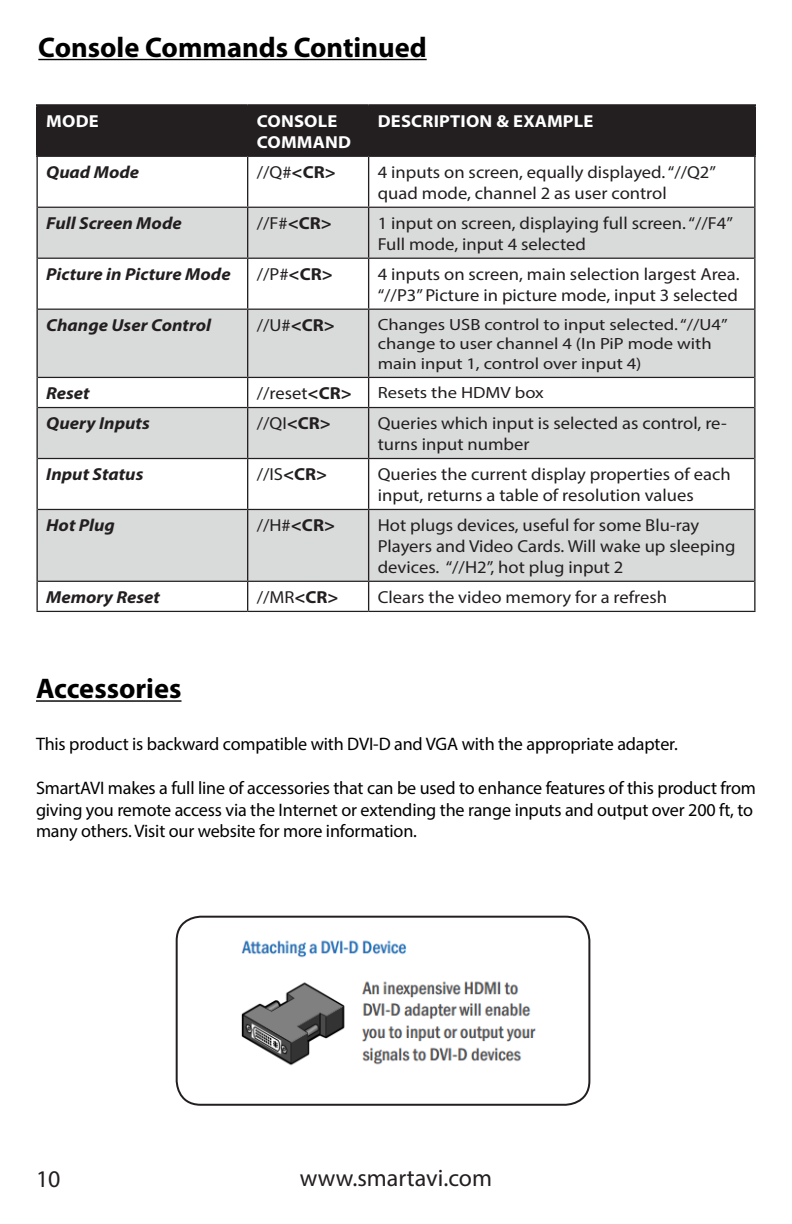
<style>
.page{position:relative;width:792px;height:1224px;background:#fff}
.page>*{position:absolute;margin:0;border:0;box-sizing:border-box;transform-origin:0 0}
.t1{font:700 28.4px "Myriad Pro";color:#000}
.t2{font:24px "Myriad Pro";color:#231f20}
.t3{font:18.2px/21.8px "Myriad Pro";letter-spacing:-.01em;color:#000}
.t4{font:17.4px/20.8px "Myriad Pro";color:#231f20;scale:1.07 1}
.t5{font:italic 700 17.4px "Myriad Pro";color:#231f20;scale:1.07 1}
.t6{font:700 17.4px/20.8px "Myriad Pro";letter-spacing:.01em;color:#fff;scale:1.07 1}
.t7{font:16.2px/19.4px "Myriad Pro";color:#231f20;scale:1.14 1}
.s1{font-weight:700}
</style>
<div class="page">
<hr style="left:38px;top:59px;width:389px;height:1px;background:#000">
<div style="left:38px;top:106px;width:716px;height:50px;background:#231f20"></div>
<svg style="left:38px;top:157px;width:716px;height:454px"></svg>
<svg style="left:38px;top:208px;width:716px;height:373px;fill:#d9dada"></svg>
<hr style="left:36px;top:104px;width:212px;height:2px;background:#231f20">
<hr style="left:248px;top:104px;width:121px;height:2px;background:#231f20">
<hr style="left:369px;top:104px;width:387px;height:2px;background:#231f20">
<hr style="left:36px;top:106px;width:2px;height:50px;background:#231f20">
<hr style="left:247px;top:106px;width:2px;height:50px;background:#231f20">
<hr style="left:367px;top:106px;width:3px;height:50px;background:#231f20">
<hr style="left:754px;top:106px;width:2px;height:50px;background:#231f20">
<hr style="left:36px;top:156px;width:212px;height:1px;background:#231f20">
<hr style="left:248px;top:156px;width:121px;height:1px;background:#231f20">
<hr style="left:369px;top:156px;width:387px;height:1px;background:#231f20">
<hr style="left:38px;top:207px;width:210px;height:1px;background:#231f20">
<hr style="left:248px;top:207px;width:121px;height:1px;background:#231f20">
<hr style="left:369px;top:207px;width:385px;height:1px;background:#231f20">
<hr style="left:38px;top:258px;width:210px;height:1px;background:#231f20">
<hr style="left:248px;top:258px;width:121px;height:1px;background:#231f20">
<hr style="left:369px;top:258px;width:385px;height:1px;background:#231f20">
<hr style="left:38px;top:309px;width:210px;height:1px;background:#231f20">
<hr style="left:248px;top:309px;width:121px;height:1px;background:#231f20">
<hr style="left:369px;top:309px;width:385px;height:1px;background:#231f20">
<hr style="left:38px;top:377px;width:210px;height:1px;background:#231f20">
<hr style="left:248px;top:377px;width:121px;height:1px;background:#231f20">
<hr style="left:369px;top:377px;width:385px;height:1px;background:#231f20">
<hr style="left:38px;top:407px;width:210px;height:1px;background:#231f20">
<hr style="left:248px;top:407px;width:121px;height:1px;background:#231f20">
<hr style="left:369px;top:407px;width:385px;height:1px;background:#231f20">
<hr style="left:36px;top:157px;width:2px;height:50px;background:#231f20">
<hr style="left:247px;top:157px;width:1px;height:50px;background:#231f20">
<hr style="left:368px;top:157px;width:1px;height:50px;background:#231f20">
<hr style="left:754px;top:157px;width:2px;height:50px;background:#231f20">
<hr style="left:36px;top:207px;width:2px;height:51px;background:#231f20">
<hr style="left:247px;top:208px;width:1px;height:50px;background:#231f20">
<hr style="left:368px;top:208px;width:1px;height:50px;background:#231f20">
<hr style="left:754px;top:207px;width:2px;height:51px;background:#231f20">
<hr style="left:36px;top:258px;width:2px;height:51px;background:#231f20">
<hr style="left:247px;top:259px;width:1px;height:50px;background:#231f20">
<hr style="left:368px;top:259px;width:1px;height:50px;background:#231f20">
<hr style="left:754px;top:258px;width:2px;height:51px;background:#231f20">
<hr style="left:36px;top:309px;width:2px;height:68px;background:#231f20">
<hr style="left:247px;top:310px;width:1px;height:67px;background:#231f20">
<hr style="left:368px;top:310px;width:1px;height:67px;background:#231f20">
<hr style="left:754px;top:309px;width:2px;height:68px;background:#231f20">
<hr style="left:36px;top:377px;width:2px;height:31px;background:#231f20">
<svg style="left:247px;top:378px;width:1px;height:29px"></svg>
<svg style="left:368px;top:378px;width:1px;height:29px"></svg>
<hr style="left:754px;top:377px;width:2px;height:31px;background:#231f20">
<hr style="left:36px;top:408px;width:2px;height:51px;background:#231f20">
<hr style="left:247px;top:408px;width:1px;height:50px;background:#231f20">
<hr style="left:368px;top:408px;width:1px;height:50px;background:#231f20">
<hr style="left:754px;top:408px;width:2px;height:51px;background:#231f20">
<hr style="left:36px;top:509px;width:2px;height:72px;background:#231f20">
<hr style="left:247px;top:510px;width:1px;height:71px;background:#231f20">
<hr style="left:368px;top:510px;width:1px;height:71px;background:#231f20">
<hr style="left:754px;top:509px;width:2px;height:72px;background:#231f20">
<hr style="left:36px;top:459px;width:2px;height:50px;background:#231f20">
<hr style="left:38px;top:458px;width:210px;height:1px;background:#231f20">
<hr style="left:248px;top:458px;width:121px;height:1px;background:#231f20">
<hr style="left:369px;top:458px;width:385px;height:1px;background:#231f20">
<hr style="left:247px;top:459px;width:1px;height:50px;background:#231f20">
<hr style="left:368px;top:459px;width:1px;height:50px;background:#231f20">
<hr style="left:754px;top:459px;width:2px;height:50px;background:#231f20">
<hr style="left:38px;top:509px;width:210px;height:1px;background:#231f20">
<hr style="left:248px;top:509px;width:121px;height:1px;background:#231f20">
<hr style="left:369px;top:509px;width:385px;height:1px;background:#231f20">
<hr style="left:36px;top:581px;width:2px;height:30px;background:#231f20">
<hr style="left:38px;top:581px;width:210px;height:1px;background:#231f20">
<hr style="left:248px;top:581px;width:121px;height:1px;background:#231f20">
<hr style="left:369px;top:581px;width:385px;height:1px;background:#231f20">
<svg style="left:247px;top:582px;width:1px;height:29px"></svg>
<svg style="left:368px;top:582px;width:1px;height:29px"></svg>
<hr style="left:754px;top:581px;width:2px;height:30px;background:#231f20">
<hr style="left:36px;top:611px;width:212px;height:1px;background:#231f20">
<hr style="left:248px;top:611px;width:121px;height:1px;background:#231f20">
<hr style="left:369px;top:611px;width:387px;height:1px;background:#231f20">
<hr style="left:36px;top:700px;width:146px;height:2px;background:#000">
<img style="left:241px;top:940px;width:295px;height:126px">
<div style="left:176px;top:916px;width:414px;height:190px;border:2px solid #231f20;border-radius:24px"></div>
<h1 class="t1" style="left:38px;top:29px;width:390px">Console Commands Continued</h1>
<p class="t6" style="left:46px;top:110px;width:51px">MODE</p>
<p class="t6" style="left:257px;top:110px;width:90px">CONSOLE<br>COMMAND</p>
<p class="t6" style="left:378px;top:110px;width:203px">DESCRIPTION &amp; EXAMPLE</p>
<p class="t5" style="left:46px;top:161px;width:88px">Quad Mode</p>
<p class="t4" style="left:257px;top:161px;width:75px">//Q#<span class="s1">&lt;CR&gt;</span></p>
<p class="t4" style="left:378px;top:161px;width:318px">4 inputs on screen, equally displayed. “//Q2” quad mode, channel 2 as user control</p>
<p class="t5" style="left:46px;top:212px;width:128px">Full Screen Mode</p>
<p class="t4" style="left:257px;top:212px;width:72px">//F#<span class="s1">&lt;CR&gt;</span></p>
<p class="t4" style="left:378px;top:212px;width:334px">1 input on screen, displaying full screen. “//F4”<br>Full mode, input 4 selected</p>
<p class="t5" style="left:46px;top:263px;width:174px">Picture in Picture Mode</p>
<p class="t4" style="left:257px;top:263px;width:73px">//P#<span class="s1">&lt;CR&gt;</span></p>
<p class="t4" style="left:378px;top:263px;width:340px">4 inputs on screen, main selection largest Area. “//P3” Picture in picture mode, input 3 selected</p>
<p class="t5" style="left:46px;top:314px;width:156px">Change User Control</p>
<p class="t4" style="left:257px;top:314px;width:75px">//U#<span class="s1">&lt;CR&gt;</span></p>
<p class="t7" style="left:378px;top:315px;width:308px">Changes USB control to input selected. “//U4” change to user channel 4 (In PiP mode with main input 1, control over input 4)</p>
<p class="t5" style="left:46px;top:382px;width:42px">Reset</p>
<p class="t4" style="left:257px;top:382px;width:90px">//reset<span class="s1">&lt;CR&gt;</span></p>
<p class="t7" style="left:378px;top:383px;width:147px">Resets the HDMV box</p>
<p class="t5" style="left:46px;top:412px;width:98px">Query Inputs</p>
<p class="t4" style="left:257px;top:413px;width:71px">//QI<span class="s1">&lt;CR&gt;</span></p>
<p class="t4" style="left:378px;top:413px;width:328px">Queries which input is selected as control, re&shy;turns input number</p>
<p class="t5" style="left:46px;top:463px;width:92px">Input Status</p>
<p class="t4" style="left:257px;top:464px;width:67px">//IS<span class="s1">&lt;CR&gt;</span></p>
<p class="t4" style="left:378px;top:464px;width:331px">Queries the current display properties of each input, returns a table of resolution values</p>
<p class="t5" style="left:46px;top:514px;width:66px">Hot Plug</p>
<p class="t4" style="left:257px;top:515px;width:75px">//H#<span class="s1">&lt;CR&gt;</span></p>
<p class="t4" style="left:378px;top:515px;width:336px">Hot plugs devices, useful for some Blu-ray<br>Players and Video Cards. Will wake up sleeping devices. “//H2”, hot plug input 2</p>
<p class="t5" style="left:46px;top:586px;width:108px">Memory Reset</p>
<p class="t4" style="left:257px;top:586px;width:78px">//MR<span class="s1">&lt;CR&gt;</span></p>
<p class="t4" style="left:378px;top:586px;width:272px">Clears the video memory for a refresh</p>
<h1 class="t1" style="left:36px;top:670px;width:147px">Accessories</h1>
<p class="t3" style="left:36px;top:733px;width:643px">This product is backward compatible with DVI-D and VGA with the appropriate adapter.</p>
<p class="t3" style="left:36px;top:777px;width:722px">SmartAVI makes a full line of accessories that can be used to enhance features of this product from giving you remote access via the Internet or extending the range inputs and output over 200 ft, to many others. Visit our website for more information.</p>
<h2 class="t2" style="left:36px;top:1164px;width:26px">10</h2>
<h2 class="t2" style="left:300px;top:1164px;width:194px">www.smartavi.com</h2>
</div>
